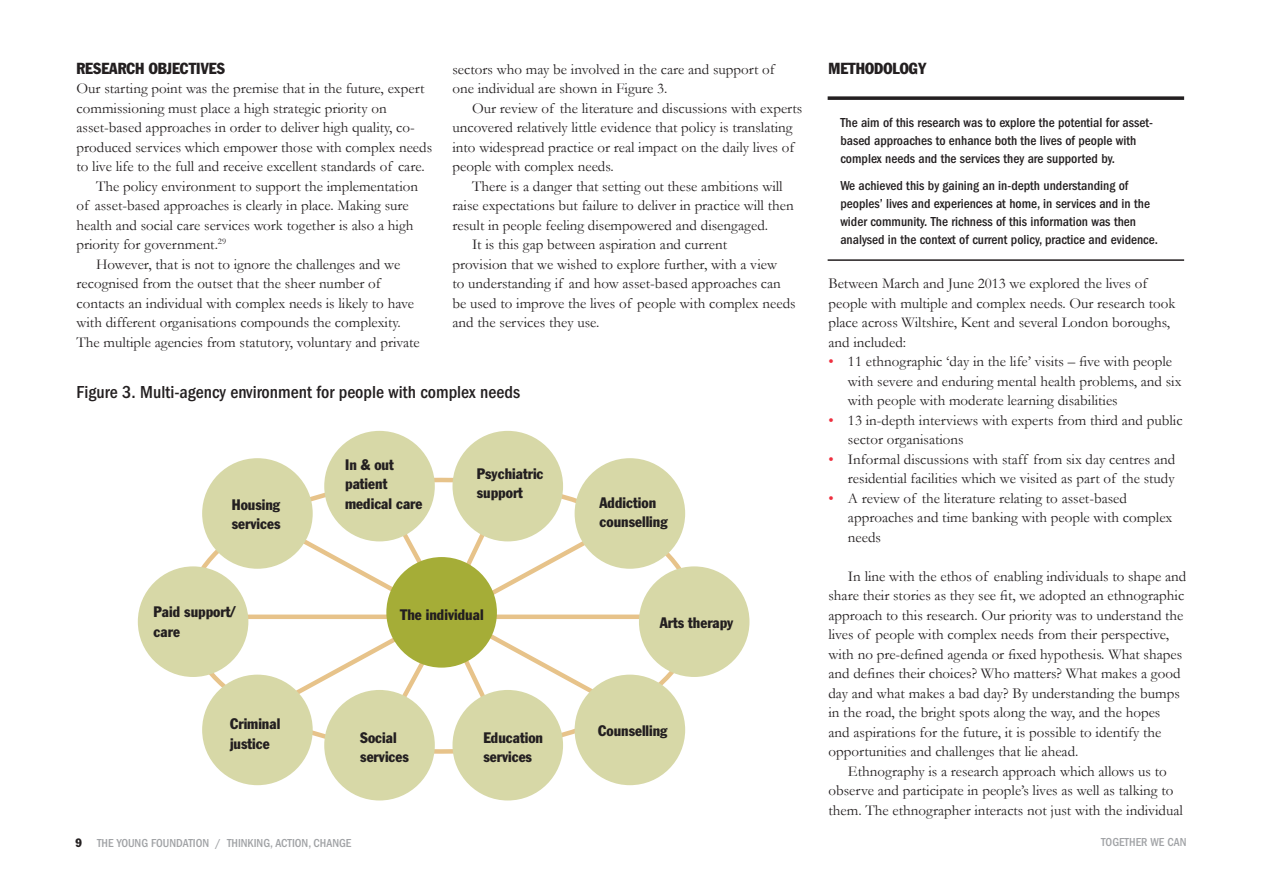
<style>
.page{position:relative;width:1263px;height:893px;background:#fff}
.page>*{position:absolute;margin:0;border:0;box-sizing:border-box;transform-origin:0 0}
.Figure_heading{font:500 condensed 18px "ITC Franklin Gothic Std";color:#231f20}
.Sub_head_A{font:condensed 15.75px "Franklin Gothic";color:#231f20}
.Body{font:15px/19.5px "Garamond";color:#231f20}
.Body___full_out{font:15px/19.5px "Garamond";color:#231f20}
.Table_heading{font:condensed 15px/19.5px "Franklin Gothic Std";color:#231f20}
.Box_text{font:500 condensed 13.5px/18px "ITC Franklin Gothic Std";color:#231f20}
.t1{font:500 condensed 12px "ITC Franklin Gothic Std";color:#a1a3a6}
.t2{font:condensed 12px "Franklin Gothic";color:#231f20}
.s1{color:#ee2f3f}
</style>
<div class="page">
<div style="left:189px;top:614px;width:538px;height:5px;background:#e7c38a"></div>
<div style="left:575px;top:675px;width:110px;height:110px;background:#d7d8a7;border-radius:50%"></div>
<div style="left:452px;top:690px;width:111px;height:110px;background:#d7d8a7;border-radius:50%"></div>
<div style="left:202px;top:675px;width:111px;height:110px;background:#d7d8a7;border-radius:50%"></div>
<div style="left:324px;top:690px;width:111px;height:110px;background:#d7d8a7;border-radius:50%"></div>
<svg style="left:828px;top:96px;width:356px;height:4px"></svg>
<hr style="left:828px;top:259px;width:356px;height:2px;background:#231f20">
<svg style="left:257px;top:480px;width:378px;height:270px"></svg>
<div style="left:452px;top:431px;width:111px;height:110px;background:#d7d8a7;border-radius:50%"></div>
<div style="left:324px;top:431px;width:111px;height:110px;background:#d7d8a7;border-radius:50%"></div>
<div style="left:639px;top:566px;width:110px;height:111px;background:#d7d8a7;border-radius:50%"></div>
<div style="left:138px;top:566px;width:110px;height:111px;background:#d7d8a7;border-radius:50%"></div>
<div style="left:202px;top:458px;width:111px;height:111px;background:#d7d8a7;border-radius:50%"></div>
<div style="left:575px;top:458px;width:110px;height:111px;background:#d7d8a7;border-radius:50%"></div>
<div style="left:386px;top:557px;width:111px;height:111px;background:#a5ad37;border-radius:50%"></div>
<p class="Sub_head_A" style="left:77px;top:58px;width:150px">RESEARCH OBJECTIVES</p>
<p class="Body___full_out" style="left:77px;top:78px;width:357px">Our starting point was the premise that in the future, expert commissioning must place a high strategic priority on asset-based approaches in order to deliver high quality, co&shy;produced services which empower those with complex needs to live life to the full and receive excellent standards of care.</p>
<p class="Body" style="left:77px;top:176px;width:343px;text-indent:19px">The policy environment to support the implementation of asset-based approaches is clearly in place. Making sure health and social care services work together is also a high priority for government.<sup>29</sup></p>
<p class="Body" style="left:77px;top:254px;width:345px;text-indent:19px">However, that is not to ignore the challenges and we recognised from the outset that the sheer number of contacts an individual with complex needs is likely to have with different organisations compounds the complexity.<br>The multiple agencies from statutory, voluntary and private</p>
<p class="Body" style="left:452px;top:59px;width:324px">sectors who may be involved in the care and support of one individual are shown in Figure 3.</p>
<p class="Body" style="left:452px;top:98px;width:351px;text-indent:20px">Our review of the literature and discussions with experts uncovered relatively little evidence that policy is translating into widespread practice or real impact on the daily lives of people with complex needs.</p>
<p class="Body" style="left:452px;top:176px;width:343px;text-indent:20px">There is a danger that setting out these ambitions will raise expectations but failure to deliver in practice will then result in people feeling disempowered and disengaged.</p>
<p class="Body" style="left:452px;top:234px;width:345px;text-indent:20px">It is this gap between aspiration and current<br>provision that we wished to explore further, with a view<br>to understanding if and how asset-based approaches can be used to improve the lives of people with complex needs and the services they use.</p>
<p class="Figure_heading" style="left:77px;top:382px;width:445px">Figure 3. Multi-agency environment for people with complex needs</p>
<p class="Table_heading" style="left:345px;top:454px;width:79px">In &amp; out patient medical care</p>
<p class="Table_heading" style="left:477px;top:464px;width:68px">Psychiatric support</p>
<p class="Table_heading" style="left:232px;top:495px;width:50px">Housing services</p>
<p class="Table_heading" style="left:600px;top:493px;width:70px">Addiction counselling</p>
<p class="Table_heading" style="left:154px;top:602px;width:83px">Paid support/ care</p>
<p class="Table_heading" style="left:230px;top:714px;width:52px">Criminal justice</p>
<p class="Table_heading" style="left:400px;top:604px;width:85px">The individual</p>
<p class="Table_heading" style="left:360px;top:728px;width:50px">Social services</p>
<p class="Table_heading" style="left:483px;top:728px;width:61px">Education services</p>
<p class="Table_heading" style="left:660px;top:613px;width:75px">Arts therapy</p>
<p class="Table_heading" style="left:598px;top:721px;width:71px">Counselling</p>
<p class="Sub_head_A" style="left:828px;top:58px;width:99px">METHODOLOGY</p>
<p class="Box_text" style="left:840px;top:114px;width:314px">The aim of this research was to explore the potential for asset&shy;based approaches to enhance both the lives of people with complex needs and the services they are supported by.</p>
<p class="Box_text" style="left:840px;top:177px;width:319px">We achieved this by gaining an in-depth understanding of peoples’ lives and experiences at home, in services and in the wider community. The richness of this information was then analysed in the context of current policy, practice and evidence.</p>
<p class="Body___full_out" style="left:828px;top:273px;width:348px">Between March and June 2013 we explored the lives of people with multiple and complex needs. Our research took place across Wiltshire, Kent and several London boroughs, and included:</p>
<p class="Body" style="left:848px;top:351px;width:335px;text-indent:-20px"><span class="s1">•</span> 11 ethnographic ‘day in the life’ visits – five with people with severe and enduring mental health problems, and six with people with moderate learning disabilities</p>
<p class="Body" style="left:848px;top:410px;width:336px;text-indent:-20px"><span class="s1">•</span> 13 in-depth interviews with experts from third and public sector organisations</p>
<p class="Body" style="left:828px;top:449px;width:348px;text-align:right"><span class="s1">•</span> Informal discussions with staff from six day centres and residential facilities which we visited as part of the study</p>
<p class="Body" style="left:848px;top:488px;width:326px;text-indent:-20px"><span class="s1">•</span> A review of the literature relating to asset-based approaches and time banking with people with complex needs</p>
<p class="Body" style="left:828px;top:566px;width:359px;text-indent:20px">In line with the ethos of enabling individuals to shape and share their stories as they see fit, we adopted an ethnographic approach to this research. Our priority was to understand the lives of people with complex needs from their perspective, with no pre-defined agenda or fixed hypothesis. What shapes and defines their choices? Who matters? What makes a good day and what makes a bad day? By understanding the bumps in the road, the bright spots along the way, and the hopes<br>and aspirations for the future, it is possible to identify the opportunities and challenges that lie ahead.</p>
<p class="Body" style="left:828px;top:761px;width:356px;text-indent:20px">Ethnography is a research approach which allows us to observe and participate in people’s lives as well as talking to them. The ethnographer interacts not just with the individual</p>
<p class="t2" style="left:75px;top:835px;width:8px">9</p>
<p class="t1" style="left:97px;top:836px;width:256px">THE YOUNG FOUNDATION / THINKING, ACTION, CHANGE</p>
<p class="t1" style="left:1101px;top:835px;width:87px">TOGETHER WE CAN</p>
</div>
